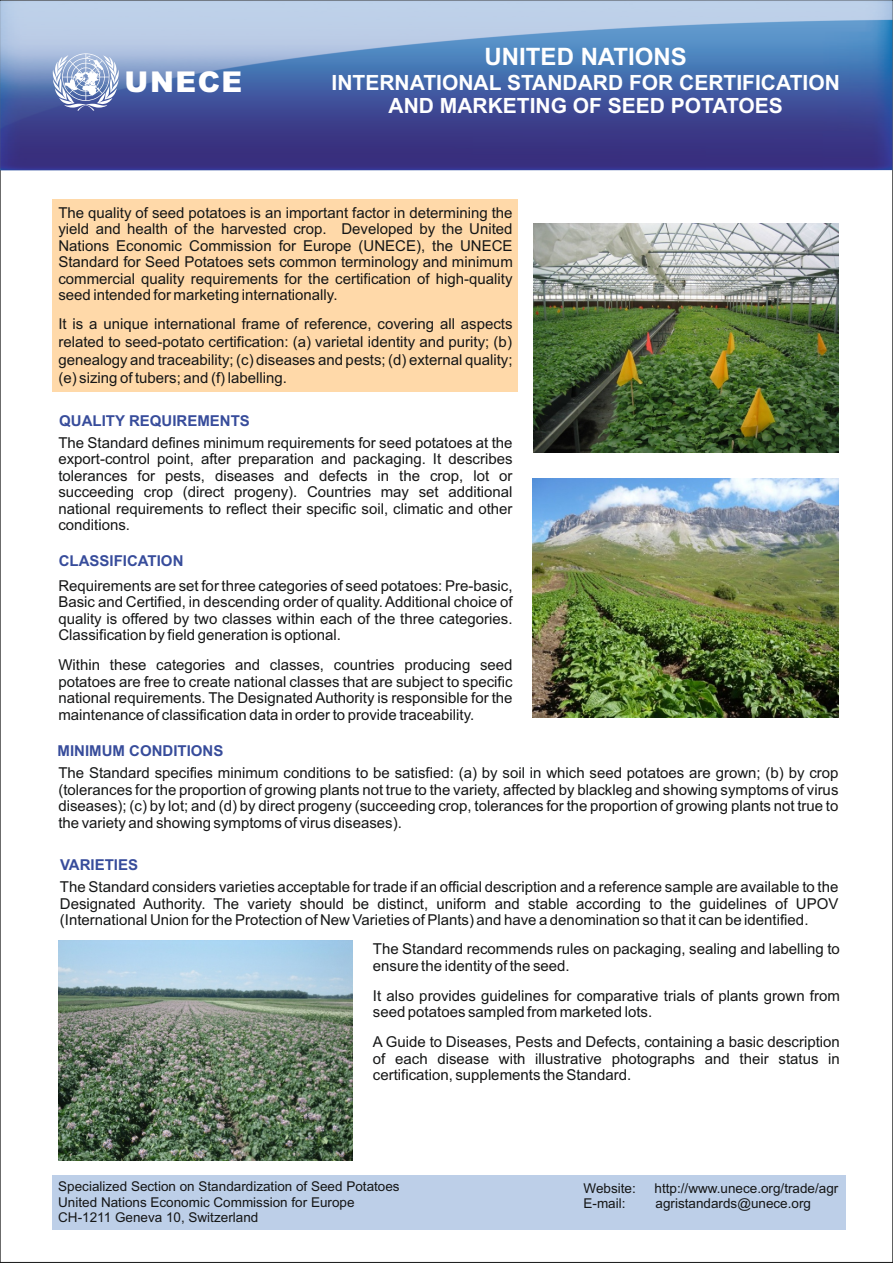
<style>
.page{position:relative;width:893px;height:1263px;background:#fff}
.page>*{position:absolute;margin:0;border:0;box-sizing:border-box;transform-origin:0 0}
.t1{font:900 28.65px "Arial";letter-spacing:.055em;color:#fff}
.t2{font:700 24px "Arial";color:#fff}
.t3{font:700 21px/23.4px "Arial";color:#fff;text-align:center}
.t4{font:15px/16.5px "Arial";color:#151616;text-align:justify}
.t5{font:700 15px "Arial";color:#374c9b}
.t6{font:13.5px/15.1px "Arial";color:#151616}
</style>
<div class="page">
<div style="left:52px;top:1175px;width:794px;height:54px;background:#bdcfe8"></div>
<div style="left:52px;top:199px;width:466px;height:193px;background:#ffd9a9"></div>
<img style="left:0;top:0;width:892px;height:170px">
<img style="left:59px;top:940px;width:293px;height:220px">
<img style="left:534px;top:224px;width:304px;height:228px">
<img style="left:533px;top:478px;width:306px;height:239px">
<svg style="left:53px;top:53px;width:66px;height:58px"></svg>
<h1 class="t1" style="left:125px;top:72px;width:119px">UNECE</h1>
<h2 class="t2" style="left:485px;top:48px;width:204px">UNITED NATIONS</h2>
<h3 class="t3" style="left:332px;top:72px;width:510px">INTERNATIONAL STANDARD FOR CERTIFICATION<br>AND MARKETING OF SEED POTATOES</h3>
<p class="t4" style="left:58px;top:205px;width:456px">The quality of seed potatoes is an important factor in determining the yield and health of the harvested crop. Developed by the United Nations Economic Commission for Europe (UNECE), the UNECE Standard for Seed Potatoes sets common terminology and minimum commercial quality requirements for the certification of high-quality seed intended for marketing internationally.</p>
<p class="t4" style="left:58px;top:316px;width:456px;line-height:18px">It is a unique international frame of reference, covering all aspects related to seed-potato certification: (a) varietal identity and purity; (b) genealogy and traceability; (c) diseases and pests; (d) external quality; (e) sizing of tubers; and (f) labelling.</p>
<p class="t5" style="left:59px;top:415px;width:192px">QUALITY REQUIREMENTS</p>
<p class="t4" style="left:58px;top:435px;width:456px">The Standard defines minimum requirements for seed potatoes at the export-control point, after preparation and packaging. It describes tolerances for pests, diseases and defects in the crop, lot or succeeding crop (direct progeny). Countries may set additional national requirements to reflect their specific soil, climatic and other conditions.</p>
<p class="t5" style="left:59px;top:555px;width:126px">CLASSIFICATION</p>
<p class="t4" style="left:58px;top:578px;width:456px">Requirements are set for three categories of seed potatoes: Pre-basic, Basic and Certified, in descending order of quality. Additional choice of quality is offered by two classes within each of the three categories.<br>Classification by field generation is optional.</p>
<p class="t4" style="left:58px;top:658px;width:456px">Within these categories and classes, countries producing seed potatoes are free to create national classes that are subject to specific national requirements. The Designated Authority is responsible for the maintenance of classification data in order to provide traceability.</p>
<p class="t5" style="left:58px;top:745px;width:167px">MINIMUM CONDITIONS</p>
<p class="t4" style="left:58px;top:766px;width:782px">The Standard specifies minimum conditions to be satisfied: (a) by soil in which seed potatoes are grown; (b) by crop (tolerances for the proportion of growing plants not true to the variety, affected by blackleg and showing symptoms of virus diseases); (c) by lot; and (d) by direct progeny (succeeding crop, tolerances for the proportion of growing plants not true to the variety and showing symptoms of virus diseases).</p>
<p class="t5" style="left:60px;top:859px;width:80px">VARIETIES</p>
<p class="t4" style="left:60px;top:880px;width:780px">The Standard considers varieties acceptable for trade if an official description and a reference sample are available to the Designated Authority. The variety should be distinct, uniform and stable according to the guidelines of UPOV (International Union for the Protection of New Varieties of Plants) and have a denomination so that it can be identified.</p>
<p class="t4" style="left:373px;top:942px;width:469px">The Standard recommends rules on packaging, sealing and labelling to ensure the identity of the seed.</p>
<p class="t4" style="left:373px;top:988px;width:469px">It also provides guidelines for comparative trials of plants grown from seed potatoes sampled from marketed lots.</p>
<p class="t4" style="left:373px;top:1035px;width:469px">A Guide to Diseases, Pests and Defects, containing a basic description of each disease with illustrative photographs and their status in certification, supplements the Standard.</p>
<p class="t6" style="left:58px;top:1180px;width:343px">Specialized Section on Standardization of Seed Potatoes<br>United Nations Economic Commission for Europe<br>CH-1211 Geneva 10, Switzerland</p>
<p class="t6" style="left:583px;top:1182px;width:54px">Website:</p>
<p class="t6" style="left:654px;top:1182px;width:185px">http://www.unece.org/trade/agr</p>
<p class="t6" style="left:583px;top:1197px;width:43px">E-mail:</p>
<p class="t6" style="left:655px;top:1197px;width:157px">agristandards@unece.org</p>
</div>
